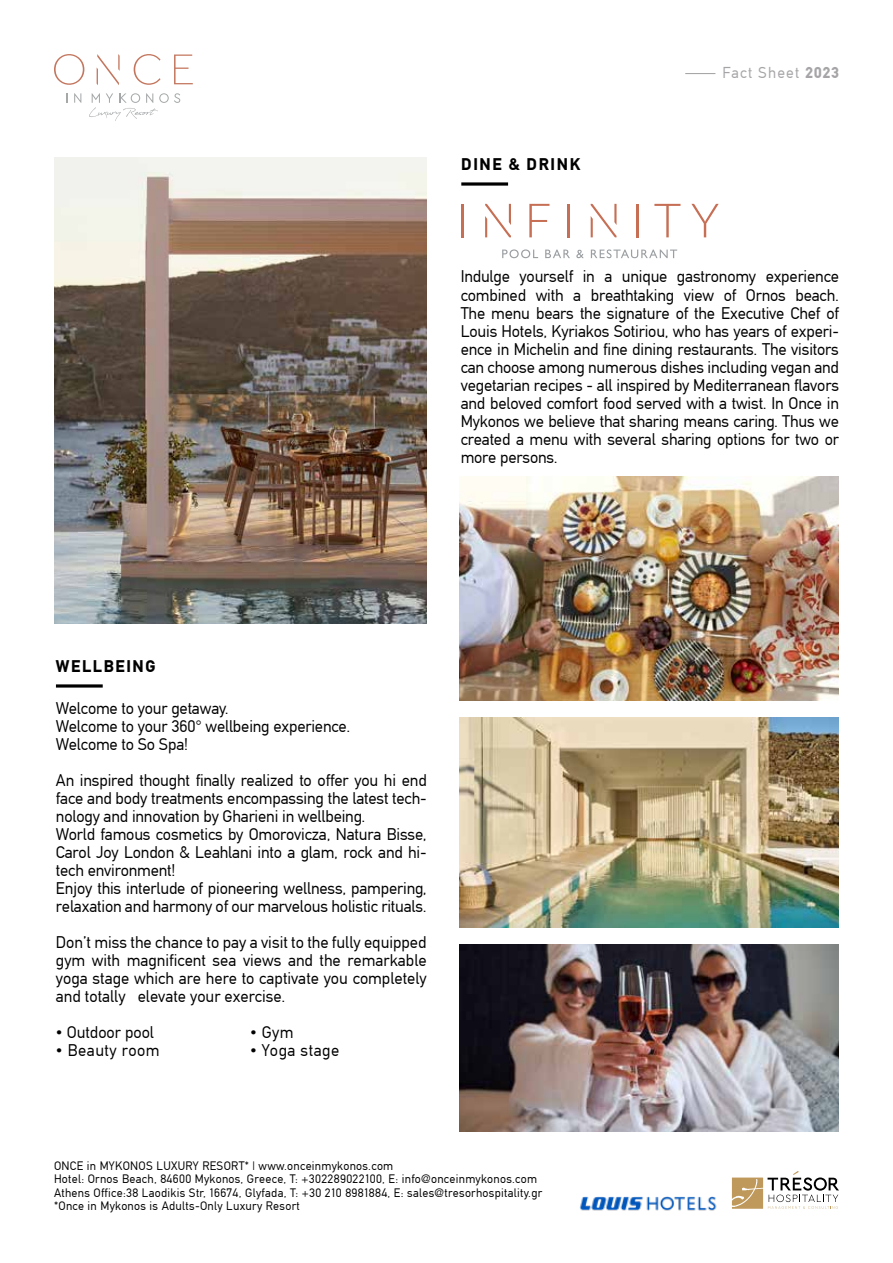
<style>
.page{position:relative;width:893px;height:1263px;background:#fff}
.page>*{position:absolute;margin:0;border:0;box-sizing:border-box;transform-origin:0 0}
.t1{font:16.5px/18px "CF Din";letter-spacing:-.01em;color:#000}
.t2{font:16.5px "CF Din";letter-spacing:.03em;color:#000}
.t3{font:700 16.5px "CF Din";letter-spacing:.1em;color:#000}
.t4{font:15.45px "CF Din";letter-spacing:.075em;color:#a6a4a7}
.t5{font:12px/13.5px "CF Din";letter-spacing:.025em;color:#000}
.s1{font-weight:700}
</style>
<div class="page">
<svg style="left:461px;top:182px;width:47px;height:4px"></svg>
<svg style="left:56px;top:684px;width:47px;height:4px"></svg>
<img style="left:54px;top:157px;width:373px;height:466px">
<svg style="left:74px;top:93px;width:7px;height:10px"></svg>
<svg style="left:54px;top:54px;width:30px;height:31px"></svg>
<svg style="left:134px;top:54px;width:27px;height:31px"></svg>
<svg style="left:174px;top:55px;width:19px;height:29px"></svg>
<svg style="left:97px;top:54px;width:23px;height:31px"></svg>
<svg style="left:89px;top:93px;width:91px;height:28px"></svg>
<svg style="left:732px;top:1171px;width:107px;height:38px"></svg>
<img style="left:579px;top:1196px;width:138px;height:15px">
<hr style="left:685px;top:73px;width:30px;height:1px;background:#a6a4a7">
<svg style="left:502px;top:249px;width:36px;height:9px"></svg>
<svg style="left:545px;top:249px;width:25px;height:9px"></svg>
<svg style="left:576px;top:250px;width:8px;height:8px"></svg>
<svg style="left:591px;top:249px;width:86px;height:9px"></svg>
<hr style="left:461px;top:204px;width:3px;height:33px;background:#c66f54">
<svg style="left:529px;top:204px;width:20px;height:33px"></svg>
<hr style="left:567px;top:204px;width:2px;height:33px;background:#c66f54">
<hr style="left:636px;top:204px;width:2px;height:33px;background:#c66f54">
<svg style="left:654px;top:204px;width:26px;height:33px"></svg>
<svg style="left:691px;top:204px;width:28px;height:33px"></svg>
<svg style="left:485px;top:204px;width:26px;height:33px"></svg>
<svg style="left:591px;top:204px;width:25px;height:33px"></svg>
<img style="left:459px;top:717px;width:380px;height:210px">
<img style="left:459px;top:944px;width:380px;height:188px">
<img style="left:459px;top:477px;width:380px;height:224px">
<p class="t3" style="left:461px;top:155px;width:120px">DINE &amp; DRINK</p>
<p class="t4" style="left:722px;top:65px;width:118px">Fact Sheet <span class="s1">2023</span></p>
<p class="t1" style="left:461px;top:268px;width:380px;text-align:justify">Indulge yourself in a unique gastronomy experience combined with a breathtaking view of Ornos beach.<br>The menu bears the signature of the Executive Chef of Louis Hotels, Kyriakos Sotiriou, who has years of experi&shy;ence in Michelin and fine dining restaurants. The visitors can choose among numerous dishes including vegan and vegetarian recipes - all inspired by Mediterranean flavors and beloved comfort food served with a twist. In Once in Mykonos we believe that sharing means caring. Thus we created a menu with several sharing options for two or more persons.</p>
<p class="t3" style="left:56px;top:657px;width:101px">WELLBEING</p>
<p class="t1" style="left:56px;top:700px;width:296px">Welcome to your getaway.<br>Welcome to your 360° wellbeing experience.<br>Welcome to So Spa!</p>
<p class="t1" style="left:56px;top:772px;width:372px">An inspired thought finally realized to offer you hi end face and body treatments encompassing the latest tech&shy;nology and innovation by Gharieni in wellbeing.<br>World famous cosmetics by Omorovicza, Natura Bisse, Carol Joy London &amp; Leahlani into a glam, rock and hi&shy;tech environment!<br>Enjoy this interlude of pioneering wellness, pampering, relaxation and harmony of our marvelous holistic rituals.</p>
<p class="t1" style="left:56px;top:934px;width:372px;text-align:justify">Don’t miss the chance to pay a visit to the fully equipped gym with magnificent sea views and the remarkable yoga stage which are here to captivate you completely and totally elevate your exercise.</p>
<p class="t1" style="left:56px;top:1024px;width:100px">• Outdoor pool</p>
<p class="t2" style="left:56px;top:1042px;width:105px">• Beauty room</p>
<p class="t1" style="left:250px;top:1023px;width:45px">• Gym</p>
<p class="t2" style="left:250px;top:1042px;width:91px">• Yoga stage</p>
<p class="t5" style="left:54px;top:1159px;width:490px">ONCE in MYKONOS LUXURY RESORT* | www.onceinmykonos.com<br>Hotel: Ornos Beach, 84600 Mykonos, Greece, T: +302289022100, E: info@onceinmykonos.com Athens Office:38 Laodikis Str, 16674, Glyfada, T: +30 210 8981884, E: sales@tresorhospitality.gr *Once in Mykonos is Adults-Only Luxury Resort</p>
</div>
